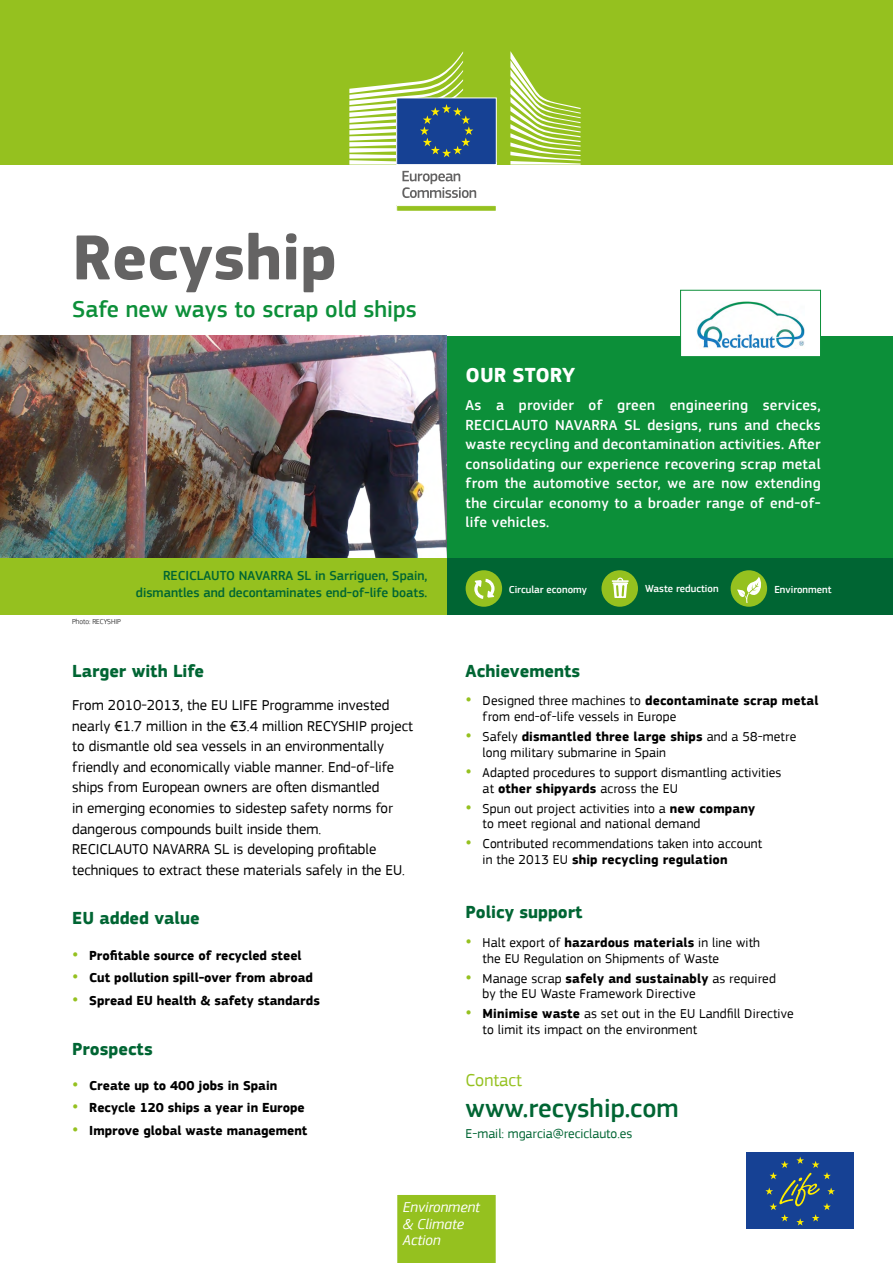
<style>
.page{position:relative;width:893px;height:1263px;background:#fff}
.page>*{position:absolute;margin:0;border:0;box-sizing:border-box;transform-origin:0 0}
.t1{font:700 66px "PF Square Sans Pro";color:#646363}
.t2{font:500 27px "PF Square Sans Pro";color:#006533}
.t3{font:500 24px "PF Square Sans Pro";color:#0c8f39}
.t4{font:700 21px "PF Square Sans Pro";color:#fff}
.t5{font:700 18px "PF Square Sans Pro";color:#006533}
.t6{font:18px "PF Square Sans Pro";color:#95c11f}
.t7{font:15px/20.5px "PF Square Sans Pro";color:#000}
.t8{font:500 15px/19.5px "PF Square Sans Pro";letter-spacing:.02em;color:#fff;text-align:justify}
.t9{font:italic 15px/16.5px "PF Square Sans Pro";color:#fff}
.t10{font:13.5px/15.8px "PF Square Sans Pro";letter-spacing:.01em;color:#000}
.t11{font:700 13.5px "PF Square Sans Pro";color:#000}
.t12{font:500 13.5px/16.2px "PF Square Sans Pro";color:#006533;text-align:right}
.t13{font:13.5px "PF Square Sans Pro";color:#006533}
.t14{font:500 10.5px "PF Square Sans Pro";color:#fff}
.t15{font:300 7.5px "PF Square Sans Pro";color:#000}
.s1{font-weight:400;font-size:22.5px;color:#95c11f}
.s2{font-size:22.5px;color:#95c11f}
.s3{font-weight:700}
</style>
<div class="page">
<div style="left:0;top:0;width:893px;height:165px;background:#95c11f"></div>
<div style="left:397px;top:98px;width:99px;height:67px;background:#164194"></div>
<div style="left:396px;top:97px;width:101px;height:68px;border:1px solid #fff"></div>
<svg style="left:349px;top:51px;width:124px;height:114px"></svg>
<div style="left:397px;top:206px;width:99px;height:5px;background:#95c11f"></div>
<div style="left:396px;top:205px;width:101px;height:7px;border:1px solid #fff"></div>
<svg style="left:510px;top:51px;width:71px;height:114px"></svg>
<svg style="left:402px;top:171px;width:74px;height:27px"></svg>
<div style="left:397px;top:1195px;width:99px;height:68px;background:#95c11f"></div>
<div style="left:747px;top:1152px;width:107px;height:77px;background:#164194"></div>
<svg style="left:765px;top:1157px;width:70px;height:68px"></svg>
<div style="left:446px;top:558px;width:447px;height:56px;background:#006533"></div>
<div style="left:446px;top:336px;width:447px;height:222px;background:#0c8f39"></div>
<div style="left:0;top:557px;width:446px;height:57px;background:#95c11f"></div>
<img style="left:0;top:336px;width:446px;height:222px">
<div style="left:681px;top:290px;width:139px;height:67px;background:#fff"></div>
<img style="left:697px;top:301px;width:107px;height:47px">
<div style="left:680px;top:290px;width:141px;height:67px;border:1px solid #0c8f39"></div>
<div style="left:466px;top:570px;width:36px;height:37px;background:#95c11f;border-radius:50%"></div>
<svg style="left:474px;top:579px;width:21px;height:20px"></svg>
<div style="left:731px;top:570px;width:36px;height:37px;background:#95c11f;border-radius:50%"></div>
<svg style="left:737px;top:577px;width:25px;height:26px"></svg>
<div style="left:601px;top:570px;width:37px;height:37px;background:#95c11f;border-radius:50%"></div>
<svg style="left:612px;top:578px;width:17px;height:20px"></svg>
<h1 class="t1" style="left:72px;top:218px;width:266px">Recyship</h1>
<h3 class="t3" style="left:72px;top:295px;width:346px">Safe new ways to scrap old ships</h3>
<p class="t15" style="left:72px;top:617px;width:50px">Photo: RECYSHIP</p>
<p class="t12" style="left:136px;top:568px;width:293px">RECICLAUTO NAVARRA SL in Sarriguen, Spain, dismantles and decontaminates end-of-life boats.</p>
<h3 class="t5" style="left:72px;top:660px;width:133px">Larger with Life</h3>
<p class="t7" style="left:72px;top:695px;width:342px">From 2010-2013, the EU LIFE Programme invested nearly €1.7 million in the €3.4 million RECYSHIP project to dismantle old sea vessels in an environmentally friendly and economically viable manner. End-of-life ships from European owners are often dismantled<br>in emerging economies to sidestep safety norms for dangerous compounds built inside them.<br>RECICLAUTO NAVARRA SL is developing profitable techniques to extract these materials safely in the EU.</p>
<h3 class="t5" style="left:72px;top:908px;width:129px">EU added value</h3>
<p class="t11" style="left:72px;top:947px;width:231px"><span class="s1">•</span> Profitable source of recycled steel</p>
<p class="t11" style="left:72px;top:970px;width:242px"><span class="s1">•</span> Cut pollution spill-over from abroad</p>
<p class="t11" style="left:72px;top:992px;width:249px"><span class="s1">•</span> Spread EU health &amp; safety standards</p>
<h3 class="t5" style="left:72px;top:1038px;width:82px">Prospects</h3>
<p class="t11" style="left:72px;top:1077px;width:206px"><span class="s1">•</span> Create up to 400 jobs in Spain</p>
<p class="t11" style="left:72px;top:1100px;width:234px"><span class="s1">•</span> Recycle 120 ships a year in Europe</p>
<p class="t11" style="left:72px;top:1122px;width:237px"><span class="s1">•</span> Improve global waste management</p>
<h3 class="t4" style="left:466px;top:362px;width:111px">OUR STORY</h3>
<p class="t8" style="left:466px;top:396px;width:357px">As a provider of green engineering services, RECICLAUTO NAVARRA SL designs, runs and checks waste recycling and decontamination activities. After consolidating our experience recovering scrap metal from the automotive sector, we are now extending the circular economy to a broader range of end-of&shy;life vehicles.</p>
<p class="t14" style="left:509px;top:583px;width:80px">Circular economy</p>
<p class="t14" style="left:645px;top:583px;width:75px">Waste reduction</p>
<p class="t14" style="left:774px;top:583px;width:59px">Environment</p>
<h3 class="t5" style="left:466px;top:660px;width:116px">Achievements</h3>
<p class="t10" style="left:483px;top:693px;width:337px;text-indent:-17px"><span class="s2">•</span> Designed three machines to <span class="s3">decontaminate scrap metal </span>from end-of-life vessels in Europe</p>
<p class="t10" style="left:483px;top:729px;width:315px;text-indent:-17px"><span class="s2">•</span> Safely <span class="s3">dismantled three large ships</span> and a 58-metre long military submarine in Spain</p>
<p class="t10" style="left:483px;top:765px;width:300px;text-indent:-17px"><span class="s2">•</span> Adapted procedures to support dismantling activities at <span class="s3">other shipyards</span> across the EU</p>
<p class="t10" style="left:483px;top:800px;width:274px;text-indent:-17px"><span class="s2">•</span> Spun out project activities into a <span class="s3">new company </span>to meet regional and national demand</p>
<p class="t10" style="left:483px;top:836px;width:281px;text-indent:-17px"><span class="s2">•</span> Contributed recommendations taken into account in the 2013 EU <span class="s3">ship recycling regulation</span></p>
<h3 class="t5" style="left:466px;top:901px;width:118px">Policy support</h3>
<p class="t10" style="left:483px;top:934px;width:279px;text-indent:-17px"><span class="s2">•</span> Halt export of <span class="s3">hazardous materials</span> in line with the EU Regulation on Shipments of Waste</p>
<p class="t10" style="left:483px;top:970px;width:295px;text-indent:-17px"><span class="s2">•</span> Manage scrap <span class="s3">safely and sustainably</span> as required by the EU Waste Framework Directive</p>
<p class="t10" style="left:483px;top:1006px;width:313px;text-indent:-17px"><span class="s2">•</span> <span class="s3">Minimise waste</span> as set out in the EU Landfill Directive to limit its impact on the environment</p>
<h3 class="t6" style="left:466px;top:1069px;width:58px">Contact</h3>
<h2 class="t2" style="left:466px;top:1092px;width:215px">www.recyship.com</h2>
<p class="t13" style="left:466px;top:1125px;width:168px">E-mail: mgarcia@reciclauto.es</p>
<p class="t9" style="left:403px;top:1199px;width:79px">Environment &amp; Climate<br>Action</p>
</div>
